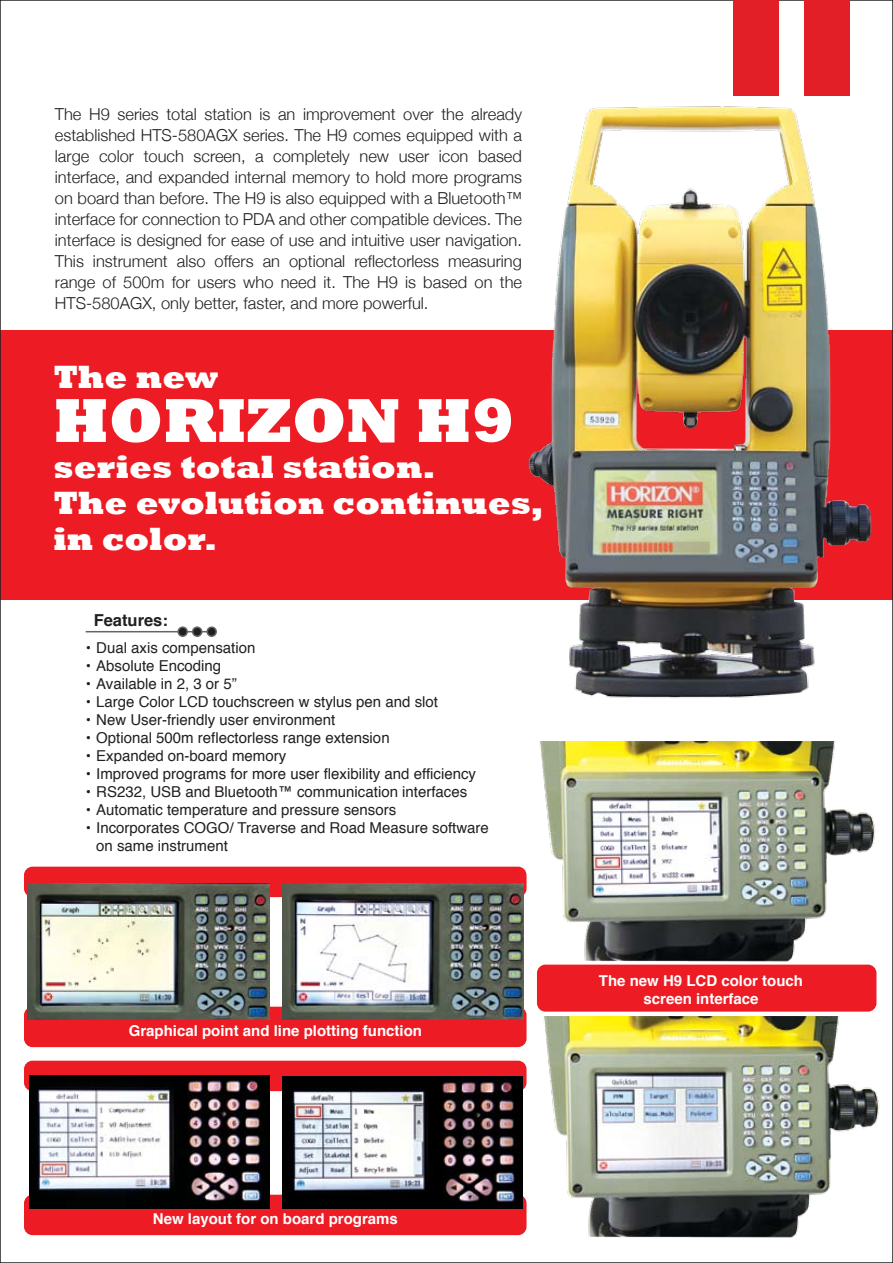
<style>
.page{position:relative;width:893px;height:1263px;background:#fff}
.page>*{position:absolute;margin:0;border:0;box-sizing:border-box;transform-origin:0 0}
.t1{font:800 63px "Rockwell";color:#fff}
.t2{font:800 33px/36px "Rockwell";color:#fff}
.t3{font:300 16.5px/21px "Helvetica Neue";color:#231f20;text-align:justify}
.t4{font:700 16.5px "Helvetica";color:#231f20}
.t5{font:15px/18px "Helvetica";color:#231f20}
.t6{font:700 15px/18px "Helvetica";color:#fff;text-align:center}
</style>
<div class="page">
<div style="left:24px;top:1195px;width:502px;height:40px;background:#ed1c24;border-radius:9px"></div>
<div style="left:24px;top:1007px;width:502px;height:40px;background:#ed1c24;border-radius:9px"></div>
<div style="left:24px;top:867px;width:502px;height:30px;background:#ed1c24;border-radius:9px"></div>
<div style="left:0;top:330px;width:893px;height:269px;background:#ed1c24"></div>
<img style="left:515px;top:741px;width:361px;height:221px">
<hr style="left:86px;top:631px;width:130px;height:1px;background:#636466">
<div style="left:178px;top:627px;width:9px;height:9px;background:#231f20;border-radius:50%"></div>
<div style="left:177px;top:626px;width:11px;height:11px;border:2px solid #636466;border-radius:50%"></div>
<div style="left:193px;top:627px;width:9px;height:9px;background:#231f20;border-radius:50%"></div>
<div style="left:192px;top:626px;width:10px;height:11px;border:2px solid #636466;border-radius:50%"></div>
<div style="left:207px;top:627px;width:9px;height:9px;background:#231f20;border-radius:50%"></div>
<div style="left:206px;top:626px;width:11px;height:11px;border:2px solid #636466;border-radius:50%"></div>
<img style="left:510px;top:89px;width:376px;height:609px">
<img style="left:519px;top:1017px;width:374px;height:220px">
<img style="left:28px;top:884px;width:241px;height:135px">
<img style="left:282px;top:883px;width:241px;height:136px">
<div style="left:24px;top:1061px;width:502px;height:30px;background:#ed1c24;border-radius:9px"></div>
<img style="left:29px;top:1076px;width:240px;height:132px">
<img style="left:283px;top:1076px;width:240px;height:132px">
<div style="left:537px;top:965px;width:339px;height:47px;background:#ed1c24;border-radius:9px"></div>
<div style="left:734px;top:0;width:45px;height:96px;background:#e21f26"></div>
<div style="left:804px;top:0;width:46px;height:96px;background:#e21f26"></div>
<p class="t3" style="left:55px;top:104px;width:469px">The H9 series total station is an improvement over the already established HTS-580AGX series. The H9 comes equipped with a large color touch screen, a completely new user icon based interface, and expanded internal memory to hold more programs on board than before. The H9 is also equipped with a Bluetooth™ interface for connection to PDA and other compatible devices. The interface is designed for ease of use and intuitive user navigation.<br>This instrument also offers an optional reflectorless measuring range of 500m for users who need it. The H9 is based on the HTS-580AGX, only better, faster, and more powerful.</p>
<h2 class="t2" style="left:53px;top:359px;width:167px">The new</h2>
<h1 class="t1" style="left:53px;top:384px;width:463px">HORIZON H9</h1>
<h2 class="t2" style="left:53px;top:449px;width:492px">series total station.<br>The evolution continues, in color.</h2>
<p class="t4" style="left:94px;top:607px;width:76px">Features:</p>
<p class="t5" style="left:86px;top:639px;width:171px">• Dual axis compensation</p>
<p class="t5" style="left:86px;top:657px;width:137px">• Absolute Encoding</p>
<p class="t5" style="left:86px;top:675px;width:153px">• Available in 2, 3 or 5”</p>
<p class="t5" style="left:86px;top:693px;width:354px">• Large Color LCD touchscreen w stylus pen and slot</p>
<p class="t5" style="left:86px;top:711px;width:251px">• New User-friendly user environment</p>
<p class="t5" style="left:86px;top:729px;width:305px">• Optional 500m reflectorless range extension</p>
<p class="t5" style="left:86px;top:747px;width:202px">• Expanded on-board memory</p>
<p class="t5" style="left:86px;top:765px;width:392px">• Improved programs for more user flexibility and efficiency</p>
<p class="t5" style="left:86px;top:783px;width:383px">• RS232, USB and Bluetooth™ communication interfaces</p>
<p class="t5" style="left:86px;top:801px;width:312px">• Automatic temperature and pressure sensors</p>
<p class="t5" style="left:96px;top:819px;width:394px;text-indent:-10px">• Incorporates COGO/ Traverse and Road Measure software on same instrument</p>
<p class="t6" style="left:129px;top:1022px;width:295px">Graphical point and line plotting function</p>
<p class="t6" style="left:599px;top:972px;width:206px">The new H9 LCD color touch screen interface</p>
<p class="t6" style="left:153px;top:1210px;width:247px">New layout for on board programs</p>
</div>
